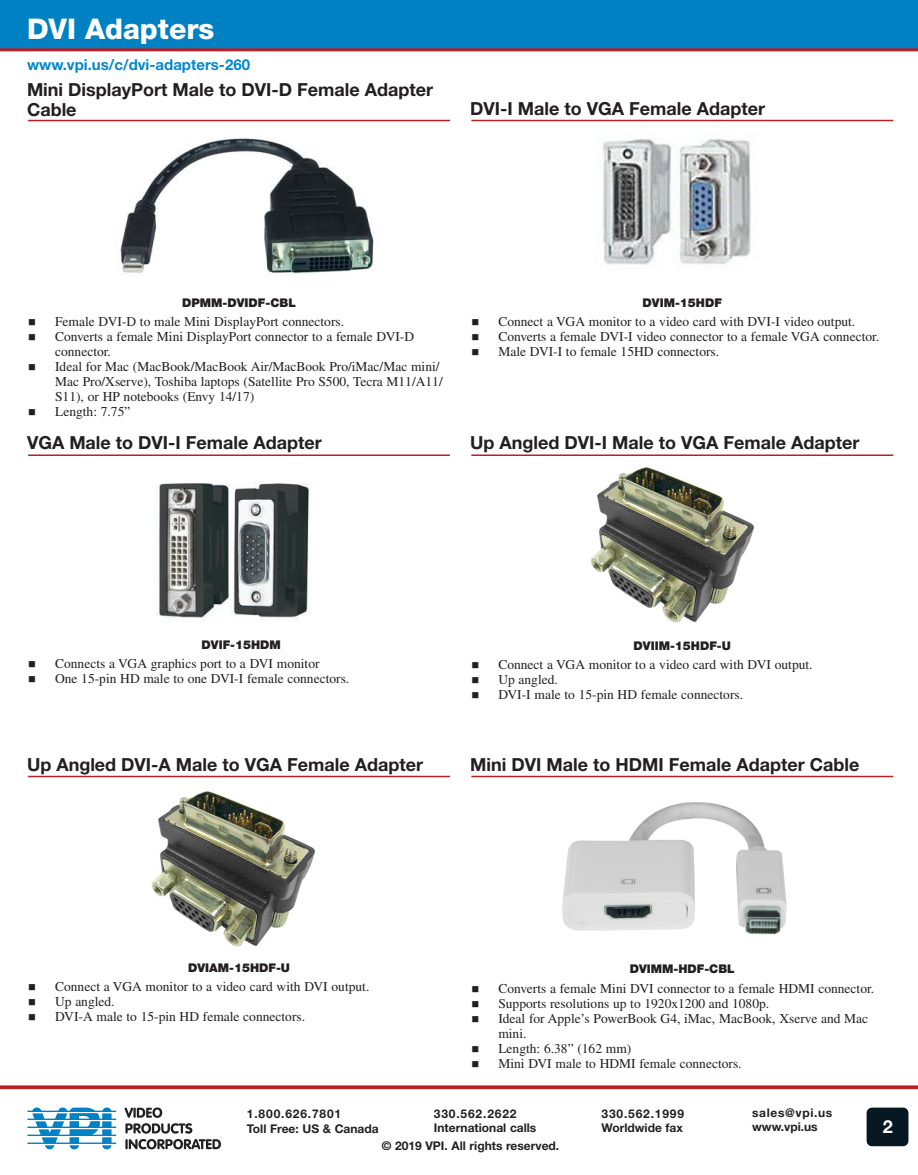
<style>
.page{position:relative;width:918px;height:1175px;background:#fff}
.page>*{position:absolute;margin:0;border:0;box-sizing:border-box;transform-origin:0 0}
.t1{font:800 28.5px "Helvetica Neue LT Std";color:#fff}
.t2{font:700 18px/19.5px "Helvetica Neue LT Std";color:#231f20}
.t3{font:700 18px "Helvetica Neue LT Std";color:#fff}
.url{font:700 15px "Helvetica Neue LT Std";color:#0088ce}
._1st_Level_Bullet{font:13.5px/15px "Times LT Std";color:#231f20}
.t4{font:700 12px "Helvetica Neue LT Std";color:#231f20}
.Product_Sub_Header{font:900 12px "Helvetica Neue LT Std";color:#231f20}
.t5{font:700 12px "Helvetica Neue LT Std";letter-spacing:.07em;color:#231f20}
.t6{font:700 12px "Helvetica Neue LT Std";letter-spacing:.055em;color:#231f20}
</style>
<div class="page">
<div style="left:0;top:0;width:918px;height:48px;background:#0081c4"></div>
<hr style="left:0;top:48px;width:918px;height:3px;background:#ba1f24">
<svg style="left:0;top:1085px;width:918px;height:4px;background:#c1363b"></svg>
<div style="left:867px;top:1107px;width:41px;height:39px;background:#071822"></div>
<svg style="left:125px;top:1107px;width:37px;height:10px"></svg>
<svg style="left:125px;top:1123px;width:96px;height:26px"></svg>
<svg style="left:27px;top:1107px;width:89px;height:42px"></svg>
<hr style="left:28px;top:120px;width:422px;height:1px;background:#ba1f24">
<hr style="left:28px;top:454px;width:422px;height:2px;background:#ba1f24">
<hr style="left:471px;top:120px;width:422px;height:1px;background:#ba1f24">
<hr style="left:471px;top:454px;width:422px;height:2px;background:#ba1f24">
<hr style="left:28px;top:775px;width:422px;height:2px;background:#ba1f24">
<hr style="left:471px;top:775px;width:422px;height:2px;background:#ba1f24">
<img style="left:120px;top:138px;width:254px;height:136px">
<img style="left:602px;top:139px;width:149px;height:126px">
<img style="left:158px;top:482px;width:151px;height:139px">
<img style="left:590px;top:467px;width:164px;height:156px">
<img style="left:151px;top:791px;width:164px;height:156px">
<img style="left:562px;top:802px;width:225px;height:133px">
<p class="t1" style="left:27px;top:12px;width:189px">DVI Adapters</p>
<p class="url" style="left:27px;top:55px;width:225px">www.vpi.us/c/dvi-adapters-260</p>
<p class="t2" style="left:27px;top:80px;width:408px">Mini DisplayPort Male to DVI-D Female Adapter<br>Cable</p>
<p class="t2" style="left:470px;top:99px;width:296px">DVI-I Male to VGA Female Adapter</p>
<p class="Product_Sub_Header" style="left:182px;top:295px;width:115px">DPMM-DVIDF-CBL</p>
<p class="Product_Sub_Header" style="left:643px;top:295px;width:81px">DVIM-15HDF</p>
<p class="_1st_Level_Bullet" style="left:55px;top:314px;width:291px">Female DVI-D to male Mini DisplayPort connectors.</p>
<p class="_1st_Level_Bullet" style="left:55px;top:329px;width:361px">Converts a female Mini DisplayPort connector to a female DVI-D connector.</p>
<p class="_1st_Level_Bullet" style="left:55px;top:359px;width:389px">Ideal for Mac (MacBook/MacBook Air/MacBook Pro/iMac/Mac mini/<br>Mac Pro/Xserve), Toshiba laptops (Satellite Pro S500, Tecra M11/A11/<br>S11), or HP notebooks (Envy 14/17)</p>
<p class="_1st_Level_Bullet" style="left:55px;top:404px;width:77px">Length: 7.75”</p>
<p class="_1st_Level_Bullet" style="left:498px;top:314px;width:358px">Connect a VGA monitor to a video card with DVI-I video output.</p>
<p class="_1st_Level_Bullet" style="left:498px;top:329px;width:382px">Converts a female DVI-I video connector to a female VGA connector.</p>
<p class="_1st_Level_Bullet" style="left:498px;top:344px;width:222px">Male DVI-I to female 15HD connectors.</p>
<p class="t2" style="left:27px;top:433px;width:296px">VGA Male to DVI-I Female Adapter</p>
<p class="t2" style="left:470px;top:433px;width:391px">Up Angled DVI-I Male to VGA Female Adapter</p>
<p class="Product_Sub_Header" style="left:202px;top:637px;width:81px">DVIF-15HDM</p>
<p class="Product_Sub_Header" style="left:634px;top:638px;width:99px">DVIIM-15HDF-U</p>
<p class="_1st_Level_Bullet" style="left:55px;top:656px;width:266px">Connects a VGA graphics port to a DVI monitor</p>
<p class="_1st_Level_Bullet" style="left:55px;top:671px;width:296px">One 15-pin HD male to one DVI-I female connectors.</p>
<p class="_1st_Level_Bullet" style="left:498px;top:656px;width:316px">Connect a VGA monitor to a video card with DVI output.</p>
<p class="_1st_Level_Bullet" style="left:498px;top:671px;width:61px">Up angled.</p>
<p class="_1st_Level_Bullet" style="left:498px;top:686px;width:246px">DVI-I male to 15-pin HD female connectors.</p>
<p class="t2" style="left:27px;top:754px;width:398px">Up Angled DVI-A Male to VGA Female Adapter</p>
<p class="t2" style="left:470px;top:754px;width:391px">Mini DVI Male to HDMI Female Adapter Cable</p>
<p class="Product_Sub_Header" style="left:188px;top:960px;width:104px">DVIAM-15HDF-U</p>
<p class="_1st_Level_Bullet" style="left:55px;top:979px;width:316px">Connect a VGA monitor to a video card with DVI output.</p>
<p class="_1st_Level_Bullet" style="left:55px;top:994px;width:61px">Up angled.</p>
<p class="_1st_Level_Bullet" style="left:55px;top:1009px;width:252px">DVI-A male to 15-pin HD female connectors.</p>
<p class="Product_Sub_Header" style="left:630px;top:961px;width:107px">DVIMM-HDF-CBL</p>
<p class="_1st_Level_Bullet" style="left:498px;top:980px;width:377px">Converts a female Mini DVI connector to a female HDMI connector.</p>
<p class="_1st_Level_Bullet" style="left:498px;top:995px;width:272px">Supports resolutions up to 1920x1200 and 1080p.</p>
<p class="_1st_Level_Bullet" style="left:498px;top:1010px;width:371px">Ideal for Apple’s PowerBook G4, iMac, MacBook, Xserve and Mac mini.</p>
<p class="_1st_Level_Bullet" style="left:498px;top:1040px;width:135px">Length: 6.38” (162 mm)</p>
<p class="_1st_Level_Bullet" style="left:498px;top:1055px;width:245px">Mini DVI male to HDMI female connectors.</p>
<p class="t5" style="left:247px;top:1106px;width:96px">1.800.626.7801</p>
<p class="t4" style="left:247px;top:1120px;width:133px">Toll Free: US &amp; Canada</p>
<p class="t5" style="left:434px;top:1106px;width:84px">330.562.2622</p>
<p class="t4" style="left:434px;top:1120px;width:104px">International calls</p>
<p class="t4" style="left:382px;top:1138px;width:179px">© 2019 VPI. All rights reserved.</p>
<p class="t5" style="left:602px;top:1106px;width:84px">330.562.1999</p>
<p class="t4" style="left:602px;top:1120px;width:83px">Worldwide fax</p>
<p class="t6" style="left:752px;top:1105px;width:82px">sales@vpi.us</p>
<p class="t4" style="left:752px;top:1119px;width:67px">www.vpi.us</p>
<p class="t3" style="left:883px;top:1115px;width:12px">2</p>
</div>
